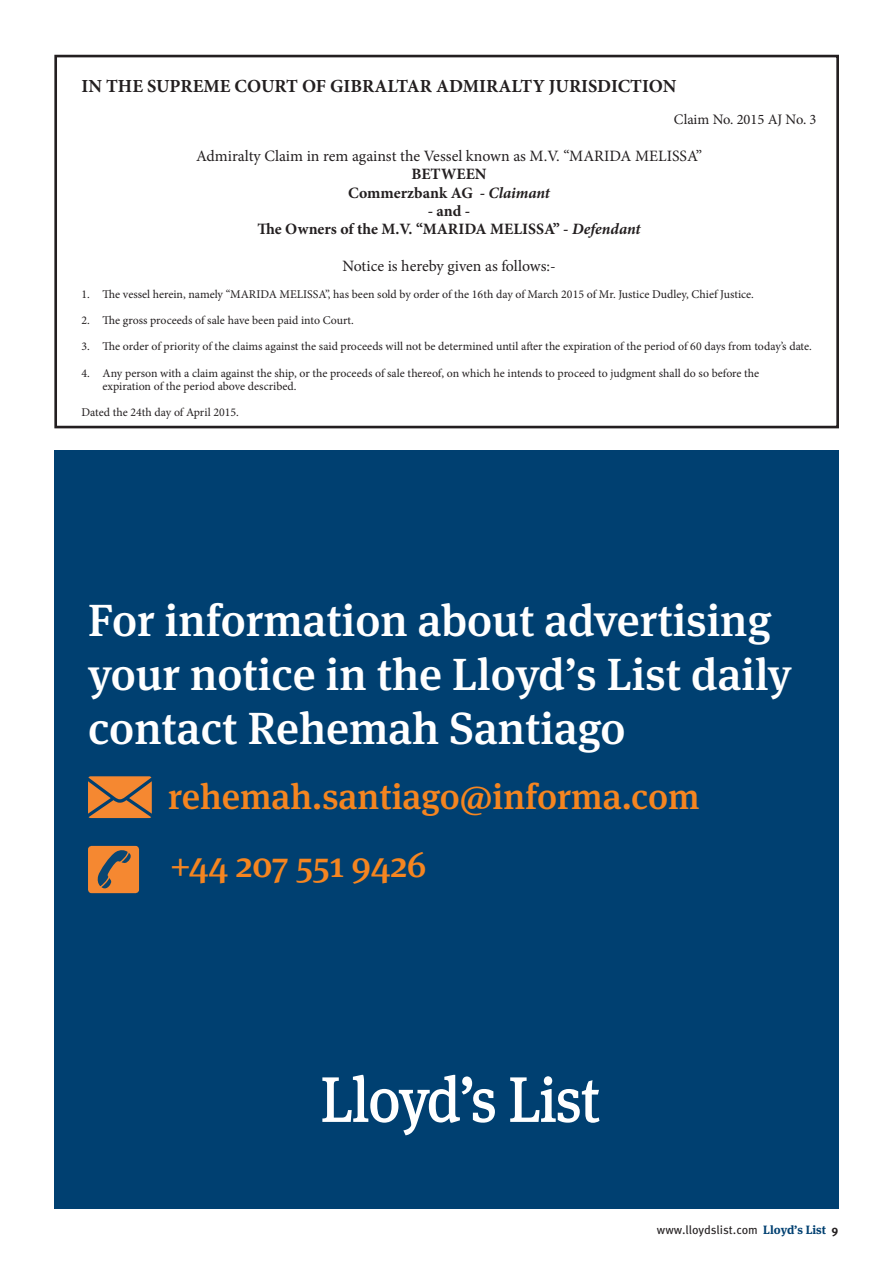
<style>
.page{position:relative;width:893px;height:1263px;background:#fff}
.page>*{position:absolute;margin:0;border:0;box-sizing:border-box;transform-origin:0 0}
.t1{font:500 45px/54px "Meta Serif OT";color:#fff}
.t2{font:500 36px/68.7px "Meta Serif OT";color:#f58520}
.t3{font:700 18.45px "Minion Pro";color:#231f20}
.t4{font:15.75px "Minion Pro";color:#231f20}
.t5{font:700 15.75px/18.5px "Minion Pro";color:#231f20;text-align:center}
.t6{font:14.55px "Minion Pro";color:#231f20}
.t7{font:12px "Meta OT";letter-spacing:-.005em;color:#231f20}
.t8{font:11.85px/13.2px "Minion Pro";color:#231f20}
.s1{font-style:italic}
.s2{font-family:"Meta Serif OT";font-weight:700;color:#004071}
.s3{font-weight:700}
</style>
<div class="page">
<div style="left:54px;top:55px;width:785px;height:373px;border:3px solid #231f20"></div>
<div style="left:54px;top:450px;width:785px;height:759px;background:#004071"></div>
<svg style="left:88px;top:776px;width:64px;height:42px;background:#c97b3c"></svg>
<div style="left:88px;top:846px;width:51px;height:47px;background:#f58831;border-radius:4px"></div>
<svg style="left:97px;top:850px;width:34px;height:39px"></svg>
<svg style="left:322px;top:1075px;width:173px;height:60px"></svg>
<svg style="left:510px;top:1076px;width:89px;height:47px"></svg>
<h3 class="t3" style="left:81px;top:73px;width:596px">IN THE SUPREME COURT OF GIBRALTAR ADMIRALTY JURISDICTION</h3>
<p class="t6" style="left:674px;top:109px;width:144px">Claim No. 2015 AJ No. 3</p>
<h3 class="t4" style="left:196px;top:145px;width:507px">Admiralty Claim in rem against the Vessel known as M.V. “MARIDA MELISSA”</h3>
<h3 class="t5" style="left:348px;top:165px;width:203px">BETWEEN<br>Commerzbank AG - <span class="s1">Claimant</span></h3>
<h3 class="t5" style="left:257px;top:202px;width:385px">- and -<br>The Owners of the M.V. “MARIDA MELISSA” - <span class="s1">Defendant</span></h3>
<h3 class="t4" style="left:342px;top:256px;width:215px">Notice is hereby given as follows:-</h3>
<p class="t8" style="left:81px;top:287px;width:674px">1. The vessel herein, namely “MARIDA MELISSA”, has been sold by order of the 16th day of March 2015 of Mr. Justice Dudley, Chief Justice.</p>
<p class="t8" style="left:81px;top:314px;width:274px">2. The gross proceeds of sale have been paid into Court.</p>
<p class="t8" style="left:81px;top:340px;width:732px">3. The order of priority of the claims against the said proceeds will not be determined until after the expiration of the period of 60 days from today’s date.</p>
<p class="t8" style="left:103px;top:366px;width:658px;text-indent:-21px">4. Any person with a claim against the ship, or the proceeds of sale thereof, on which he intends to proceed to judgment shall do so before the expiration of the period above described.</p>
<p class="t8" style="left:81px;top:406px;width:159px">Dated the 24th day of April 2015.</p>
<h1 class="t1" style="left:88px;top:594px;width:705px">For information about advertising your notice in the Lloyd’s List daily contact Rehemah Santiago</h1>
<h2 class="t2" style="left:168px;top:762px;width:533px">rehemah.santiago@informa.com +44 207 551 9426</h2>
<p class="t7" style="left:657px;top:1222px;width:183px">www.lloydslist.com <span class="s2">Lloyd’s List</span> <span class="s3">9</span></p>
</div>
